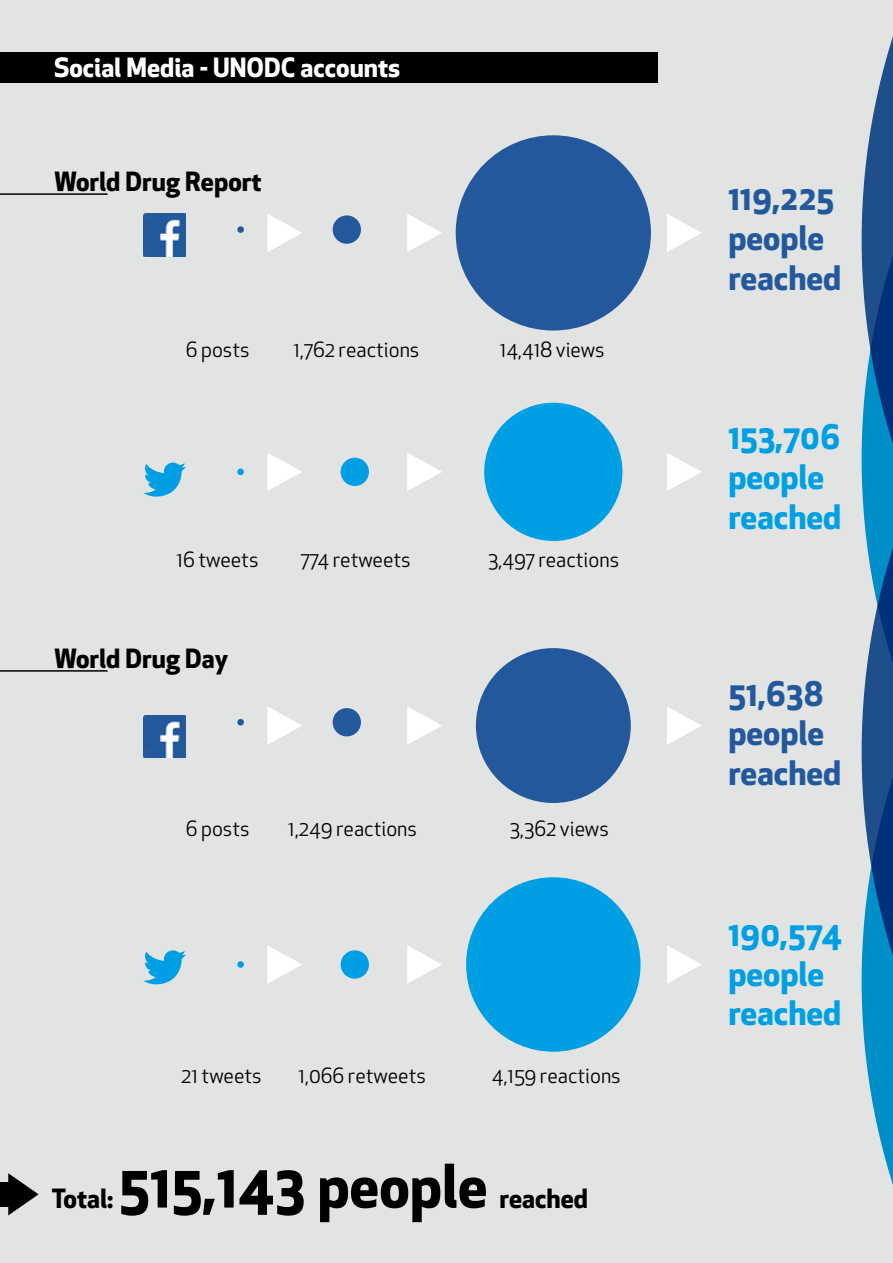
<style>
.page{position:relative;width:893px;height:1263px;background:#e1e4e2}
.page>*{position:absolute;margin:0;border:0;box-sizing:border-box;transform-origin:0 0}
.t1{font:700 58.5px "Apex New";color:#000}
.t2{font:700 33px/39.6px "Apex New";color:#009fe3}
.t3{font:700 33px/39.6px "Apex New";color:#23599c}
.t4{font:700 25.95px "Apex New";color:#000}
.t5{font:700 25.95px "Apex New";color:#fff}
.t6{font:20.55px "Apex New";color:#000}
</style>
<div class="page">
<div style="left:476px;top:648px;width:155px;height:155px;background:#23599c;border-radius:50%"></div>
<div style="left:456px;top:135px;width:195px;height:195px;background:#23599c;border-radius:50%"></div>
<div style="left:466px;top:877px;width:174px;height:175px;background:#009fe3;border-radius:50%"></div>
<div style="left:484px;top:403px;width:138px;height:138px;background:#009fe3;border-radius:50%"></div>
<div style="left:0;top:52px;width:658px;height:31px;background:#000"></div>
<hr style="left:0;top:193px;width:108px;height:2px;background:#000">
<hr style="left:0;top:670px;width:108px;height:2px;background:#000">
<img style="left:143px;top:214px;width:43px;height:42px">
<img style="left:143px;top:715px;width:43px;height:43px">
<svg style="left:143px;top:462px;width:43px;height:35px"></svg>
<svg style="left:143px;top:950px;width:43px;height:35px"></svg>
<svg style="left:862px;top:36px;width:31px;height:1149px"></svg>
<div style="left:237px;top:719px;width:7px;height:6px;background:#23599c;border-radius:50%"></div>
<div style="left:237px;top:226px;width:7px;height:7px;background:#23599c;border-radius:50%"></div>
<div style="left:237px;top:961px;width:7px;height:7px;background:#009fe3;border-radius:50%"></div>
<div style="left:237px;top:468px;width:7px;height:7px;background:#009fe3;border-radius:50%"></div>
<div style="left:333px;top:708px;width:28px;height:28px;background:#23599c;border-radius:50%"></div>
<div style="left:333px;top:215px;width:28px;height:29px;background:#23599c;border-radius:50%"></div>
<div style="left:341px;top:950px;width:28px;height:29px;background:#009fe3;border-radius:50%"></div>
<div style="left:341px;top:458px;width:28px;height:28px;background:#009fe3;border-radius:50%"></div>
<svg style="left:267px;top:946px;width:35px;height:37px"></svg>
<svg style="left:267px;top:453px;width:35px;height:38px"></svg>
<svg style="left:267px;top:707px;width:35px;height:38px"></svg>
<svg style="left:267px;top:214px;width:35px;height:38px"></svg>
<svg style="left:407px;top:945px;width:35px;height:39px"></svg>
<svg style="left:407px;top:453px;width:35px;height:38px"></svg>
<svg style="left:407px;top:706px;width:35px;height:39px"></svg>
<svg style="left:407px;top:214px;width:35px;height:38px"></svg>
<svg style="left:667px;top:945px;width:35px;height:39px"></svg>
<svg style="left:667px;top:453px;width:34px;height:38px"></svg>
<svg style="left:667px;top:706px;width:35px;height:39px"></svg>
<svg style="left:667px;top:214px;width:34px;height:38px"></svg>
<svg style="left:8px;top:1173px;width:31px;height:42px"></svg>
<div style="left:0;top:1182px;width:12px;height:24px;background:#000"></div>
<p class="t5" style="left:54px;top:48px;width:348px">Social Media - UNODC accounts</p>
<p class="t4" style="left:54px;top:162px;width:209px">World Drug Report</p>
<p class="t6" style="left:186px;top:336px;width:65px">6 posts</p>
<p class="t6" style="left:293px;top:336px;width:127px">1,762 reactions</p>
<p class="t6" style="left:500px;top:336px;width:106px">14,418 views</p>
<p class="t6" style="left:176px;top:547px;width:84px">16 tweets</p>
<p class="t4" style="left:54px;top:639px;width:176px">World Drug Day</p>
<p class="t6" style="left:301px;top:546px;width:111px">774 retweets</p>
<p class="t6" style="left:186px;top:815px;width:65px">6 posts</p>
<p class="t6" style="left:288px;top:815px;width:130px">1,249 reactions</p>
<p class="t6" style="left:488px;top:546px;width:133px">3,497 reactions</p>
<p class="t6" style="left:510px;top:815px;width:101px">3,362 views</p>
<p class="t6" style="left:181px;top:1062px;width:82px">21 tweets</p>
<p class="t6" style="left:298px;top:1062px;width:129px">1,066 retweets</p>
<p class="t6" style="left:492px;top:1062px;width:130px">4,159 reactions</p>
<p class="t4" style="left:52px;top:1179px;width:63px">Total:</p>
<h1 class="t1" style="left:119px;top:1144px;width:371px">515,143 people</h1>
<p class="t4" style="left:499px;top:1179px;width:90px">reached</p>
<h2 class="t3" style="left:728px;top:177px;width:115px">119,225 people reached</h2>
<h2 class="t2" style="left:728px;top:416px;width:115px">153,706 people reached</h2>
<h2 class="t3" style="left:728px;top:672px;width:115px">51,638 people reached</h2>
<h2 class="t2" style="left:728px;top:913px;width:115px">190,574 people reached</h2>
</div>
